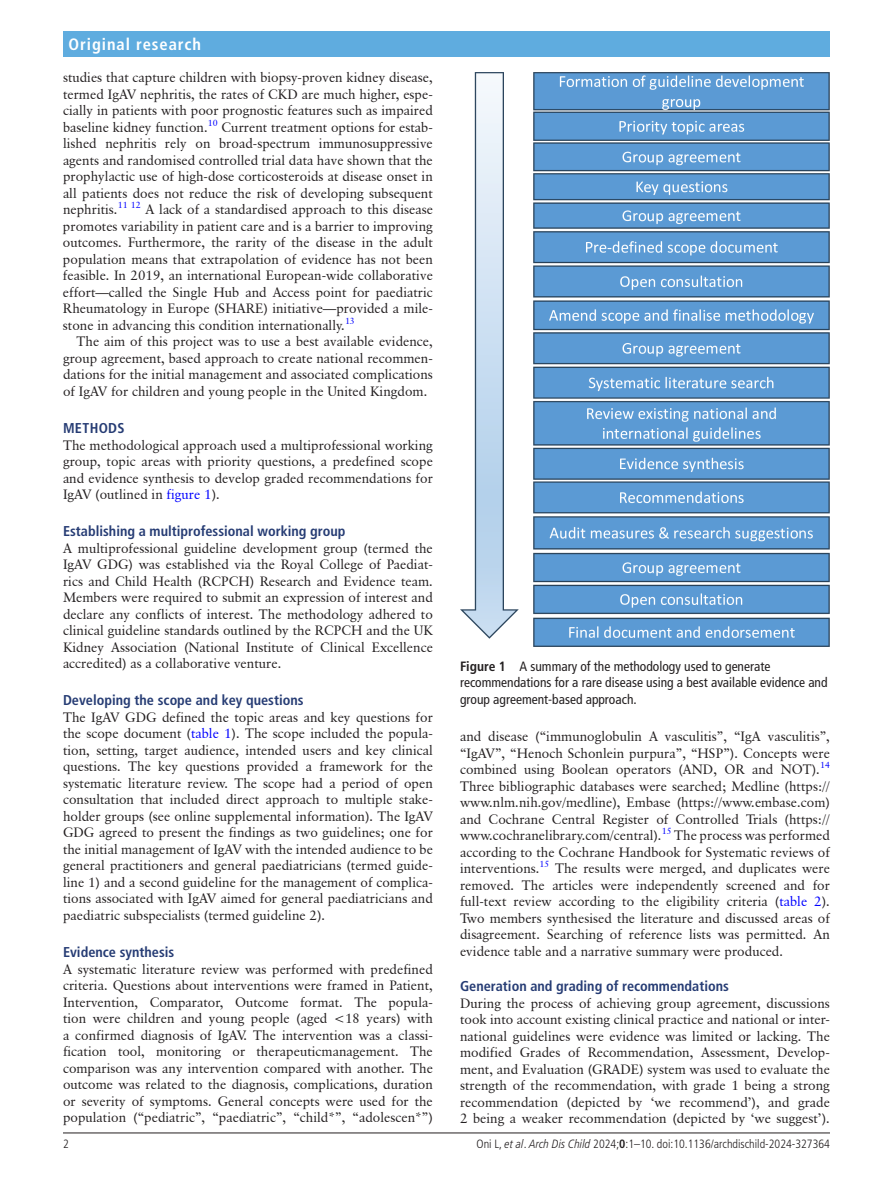
<style>
.page{position:relative;width:893px;height:1191px;background:#fff}
.page>*{position:absolute;margin:0;border:0;box-sizing:border-box;transform-origin:0 0}
.t1{font:700 condensed 16.5px "Frutiger LT Pro";letter-spacing:.055em;color:#fff}
.t2{font:700 condensed 14.25px "Frutiger LT Pro";color:#263c74}
.t3{font:700 condensed 14.25px "Frutiger LT Pro";letter-spacing:.025em;color:#263c74}
.t4{font:13.5px/16.5px "Classical Garamond BT";color:#231f20;text-align:justify}
.t5{font:condensed 13.5px/16.5px "Frutiger LT Pro";color:#231f20}
.t6{font:300 condensed 12px "Frutiger LT Pro";color:#231f20}
.s1{color:#00f}
.s2{font-weight:700}
.s3{font-style:italic}
</style>
<div class="page">
<hr style="left:63px;top:1132px;width:767px;height:1px;background:#231f20">
<div style="left:63px;top:31px;width:767px;height:25px;background:#5facdf"></div>
<img style="left:460px;top:72px;width:370px;height:575px">
<p class="t1" style="left:69px;top:34px;width:134px">Original research</p>
<p class="t4" style="left:63px;top:69px;width:371px">studies that capture children with biopsy-proven kidney disease, termed IgAV nephritis, the rates of CKD are much higher, espe&shy;cially in patients with poor prognostic features such as impaired baseline kidney function.<sup>10</sup> Current treatment options for estab&shy;lished nephritis rely on broad-spectrum immunosuppressive agents and randomised controlled trial data have shown that the prophylactic use of high-dose corticosteroids at disease onset in all patients does not reduce the risk of developing subsequent nephritis.<sup>11</sup> <sup>12</sup> A lack of a standardised approach to this disease promotes variability in patient care and is a barrier to improving outcomes. Furthermore, the rarity of the disease in the adult population means that extrapolation of evidence has not been feasible. In 2019, an international European-wide collaborative effort—called the Single Hub and Access point for paediatric Rheumatology in Europe (SHARE) initiative—provided a mile&shy;stone in advancing this condition internationally.<sup>13</sup></p>
<p class="t4" style="left:63px;top:333px;width:371px;text-indent:14px">The aim of this project was to use a best available evidence, group agreement, based approach to create national recommen&shy;dations for the initial management and associated complications of IgAV for children and young people in the United Kingdom.</p>
<p class="t3" style="left:63px;top:419px;width:63px">METHODS</p>
<p class="t4" style="left:63px;top:436px;width:371px">The methodological approach used a multiprofessional working group, topic areas with priority questions, a predefined scope and evidence synthesis to develop graded recommendations for IgAV (outlined in <span class="s1">figure 1</span>).</p>
<p class="t2" style="left:63px;top:523px;width:284px">Establishing a multiprofessional working group</p>
<p class="t4" style="left:63px;top:539px;width:371px">A multiprofessional guideline development group (termed the IgAV GDG) was established via the Royal College of Paediat&shy;rics and Child Health (RCPCH) Research and Evidence team.<br>Members were required to submit an expression of interest and declare any conflicts of interest. The methodology adhered to clinical guideline standards outlined by the RCPCH and the UK Kidney Association (National Institute of Clinical Excellence accredited) as a collaborative venture.</p>
<p class="t2" style="left:63px;top:692px;width:242px">Developing the scope and key questions</p>
<p class="t4" style="left:63px;top:708px;width:371px">The IgAV GDG defined the topic areas and key questions for the scope document (<span class="s1">table 1</span>). The scope included the popula&shy;tion, setting, target audience, intended users and key clinical questions. The key questions provided a framework for the systematic literature review. The scope had a period of open consultation that included direct approach to multiple stake&shy;holder groups (see online supplemental information). The IgAV GDG agreed to present the findings as two guidelines; one for the initial management of IgAV with the intended audience to be general practitioners and general paediatricians (termed guide&shy;line 1) and a second guideline for the management of complica&shy;tions associated with IgAV aimed for general paediatricians and paediatric subspecialists (termed guideline 2).</p>
<p class="t2" style="left:63px;top:943px;width:113px">Evidence synthesis</p>
<p class="t4" style="left:63px;top:960px;width:371px">A systematic literature review was performed with predefined criteria. Questions about interventions were framed in Patient, Intervention, Comparator, Outcome format. The popula&shy;tion were children and young people (aged &lt;18 years) with a confirmed diagnosis of IgAV. The intervention was a classi&shy;fication tool, monitoring or therapeuticmanagement. The comparison was any intervention compared with another. The outcome was related to the diagnosis, complications, duration or severity of symptoms. General concepts were used for the population (“pediatric”, “paediatric”, “child*”, “adolescen*”)</p>
<p class="t5" style="left:460px;top:658px;width:369px"><span class="s2">Figure 1</span> A summary of the methodology used to generate recommendations for a rare disease using a best available evidence and group agreement-based approach.</p>
<p class="t4" style="left:460px;top:728px;width:371px">and disease (“immunoglobulin A vasculitis”, “IgA vasculitis”, “IgAV”, “Henoch Schonlein purpura”, “HSP”). Concepts were combined using Boolean operators (AND, OR and NOT).<sup>14<br></sup>Three bibliographic databases were searched; Medline (https:// www.nlm.nih.gov/medline), Embase (https://www.embase.com) and Cochrane Central Register of Controlled Trials (https:// www.cochranelibrary.com/central).<sup>15</sup> The process was performed according to the Cochrane Handbook for Systematic reviews of interventions.<sup>15</sup> The results were merged, and duplicates were removed. The articles were independently screened and for full-text review according to the eligibility criteria (<span class="s1">table 2</span>).<br>Two members synthesised the literature and discussed areas of disagreement. Searching of reference lists was permitted. An evidence table and a narrative summary were produced.</p>
<p class="t2" style="left:460px;top:977px;width:270px">Generation and grading of recommendations</p>
<p class="t4" style="left:460px;top:994px;width:371px">During the process of achieving group agreement, discussions took into account existing clinical practice and national or inter&shy;national guidelines were evidence was limited or lacking. The modified Grades of Recommendation, Assessment, Develop&shy;ment, and Evaluation (GRADE) system was used to evaluate the strength of the recommendation, with grade 1 being a strong recommendation (depicted by ‘we recommend’), and grade 2 being a weaker recommendation (depicted by ‘we suggest’).</p>
<p class="t6" style="left:63px;top:1136px;width:7px">2</p>
<p class="t6" style="left:477px;top:1136px;width:355px">Oni L, <span class="s3">et al</span>. <span class="s3">Arch Dis Child</span> 2024;<span class="s2">0</span>:1–10. doi:10.1136/archdischild-2024-327364</p>
</div>
